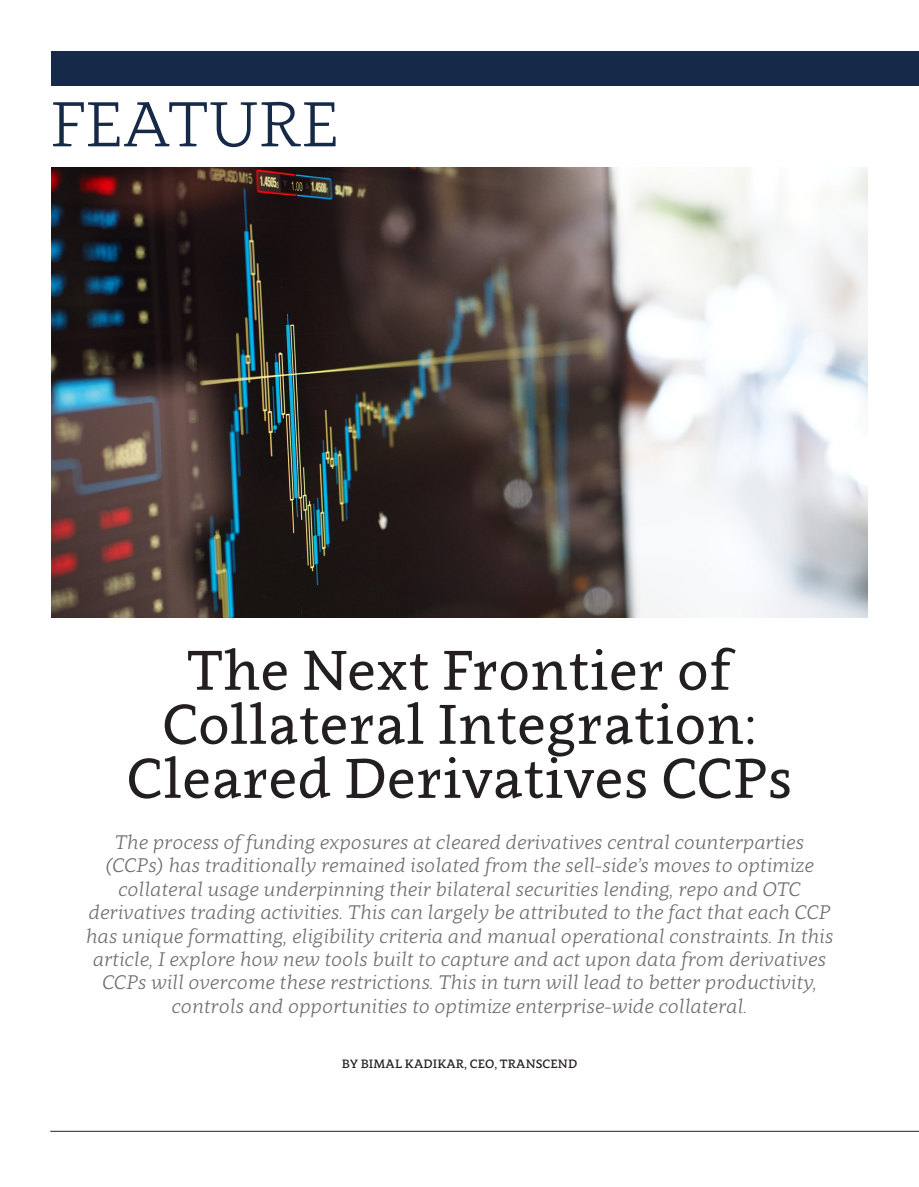
<style>
.page{position:relative;width:919px;height:1187px;background:#fff}
.page>*{position:absolute;margin:0;border:0;box-sizing:border-box;transform-origin:0 0}
.t1{font:300 62.85px "Clavo";letter-spacing:.01em;color:#162947}
.t2{font:55.5px/54px "Clavo";color:#231f20;text-align:center}
.t3{font:italic 300 19.5px/23.4px "Clavo";color:#6c6d70;text-align:center}
.author_title{font:500 12px "Clavo";letter-spacing:.01em;color:#231f20}
</style>
<div class="page">
<hr style="left:50px;top:1130px;width:868px;height:1px;background:#231f20">
<div style="left:51px;top:51px;width:867px;height:34px;background:#162948"></div>
<img style="left:51px;top:167px;width:816px;height:450px">
<h1 class="t1" style="left:50px;top:81px;width:290px">FEATURE</h1>
<p class="t2" style="left:162px;top:641px;width:596px">The Next Frontier of<br>Collateral Integration:</p>
<p class="t2" style="left:126px;top:749px;width:667px">Cleared Derivatives CCPs</p>
<p class="t3" style="left:86px;top:829px;width:749px">The process of funding exposures at cleared derivatives central counterparties (CCPs) has traditionally remained isolated from the sell-side’s moves to optimize collateral usage underpinning their bilateral securities lending, repo and OTC derivatives trading activities. This can largely be attributed to the fact that each CCP has unique formatting, eligibility criteria and manual operational constraints. In this article, I explore how new tools built to capture and act upon data from derivatives CCPs will overcome these restrictions. This in turn will lead to better productivity, controls and opportunities to optimize enterprise-wide collateral.</p>
<p class="author_title" style="left:342px;top:1055px;width:237px">BY BIMAL KADIKAR, CEO, TRANSCEND</p>
</div>
